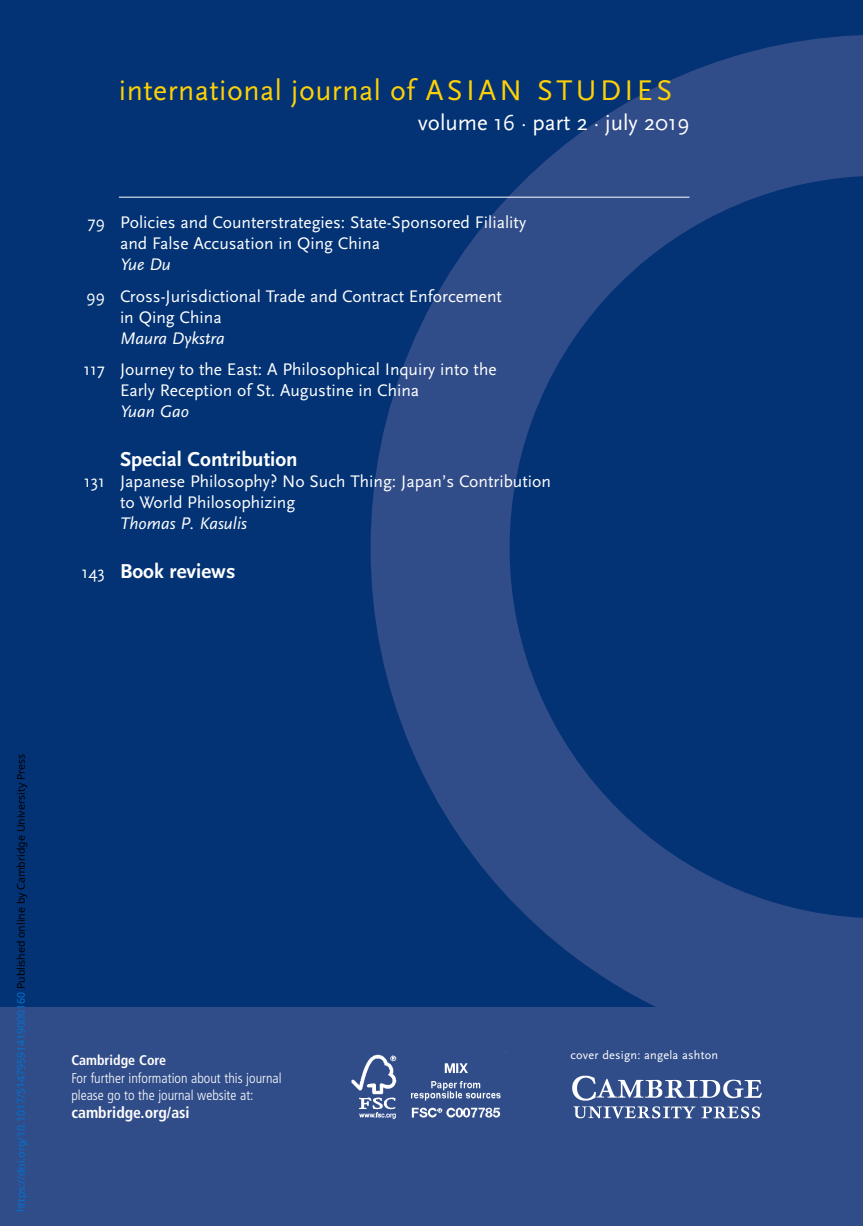
<style>
.page{position:relative;width:863px;height:1226px;background:#fff}
.page>*{position:absolute;margin:0;border:0;box-sizing:border-box;transform-origin:0 0}
.t1{font:29.75px "Scala Sans";letter-spacing:.015em;color:#fed105}
.t2{font:22.75px "Scala Sans";color:#fff}
.t3{font:700 21px "Scala Sans";color:#fff}
.t4{font:17.5px/21px "Scala Sans";color:#fff}
.t5{font:700 condensed 15.75px "Frutiger";color:#fff}
.t6{font:300 condensed 14px/17.5px "Frutiger";color:#fff}
.t7{font:12.25px "Scala Sans";letter-spacing:.015em;color:#fff}
.t8{font:10.5px "Noto Sans";color:#0172cf}
.s1{font-style:italic}
.s2{font-weight:400;font-size:17.5px}
.s3{color:#000}
.s4{font-weight:700}
</style>
<div class="page">
<div style="left:0;top:0;width:863px;height:1225px;background:#033375"></div>
<svg style="left:371px;top:35px;width:492px;height:972px"></svg>
<div style="left:0;top:1007px;width:863px;height:218px;background:#314d89"></div>
<hr style="left:119px;top:197px;width:570px;height:1px;background:#fff">
<img style="left:572px;top:1075px;width:190px;height:44px">
<img style="left:351px;top:1051px;width:155px;height:69px">
<p class="t1" style="left:119px;top:78px;width:555px">international journal of ASIAN STUDIES</p>
<p class="t2" style="left:418px;top:113px;width:273px">volume 16 <sup>.</sup> part 2 <sup>.</sup> july 2019</p>
<p class="t4" style="left:120px;top:213px;width:408px;text-indent:-33px">79 Policies and Counterstrategies: State-Sponsored Filiality and False Accusation in Qing China<br><span class="s1">Yue Du</span></p>
<p class="t4" style="left:120px;top:287px;width:383px;text-indent:-34px">99 Cross-Jurisdictional Trade and Contract Enforcement in Qing China<br><span class="s1">Maura Dykstra</span></p>
<p class="t4" style="left:120px;top:360px;width:378px;text-indent:-37px">117 Journey to the East: A Philosophical Inquiry into the<br>Early Reception of St. Augustine in China<br><span class="s1">Yuan Gao</span></p>
<p class="t3" style="left:120px;top:451px;width:179px">Special Contribution</p>
<p class="t4" style="left:120px;top:472px;width:432px;text-indent:-36px">131 Japanese Philosophy? No Such Thing: Japan’s Contribution to World Philosophizing<br><span class="s1">Thomas P. Kasulis</span></p>
<p class="t3" style="left:82px;top:563px;width:155px"><span class="s2">143</span> Book reviews</p>
<p class="t8" style="left:14px;top:1212px;width:460px;rotate:-90deg">https://doi.org/10.1017/S1479591419000160 <span class="s3">Published online by Cambridge University Press</span></p>
<p class="t6" style="left:71px;top:1052px;width:212px"><span class="s4">Cambridge Core<br></span>For further information about this journal please go to the journal website at:</p>
<p class="t5" style="left:71px;top:1105px;width:120px">cambridge.org/asi</p>
<p class="t7" style="left:570px;top:1050px;width:149px">cover design: angela ashton</p>
</div>
